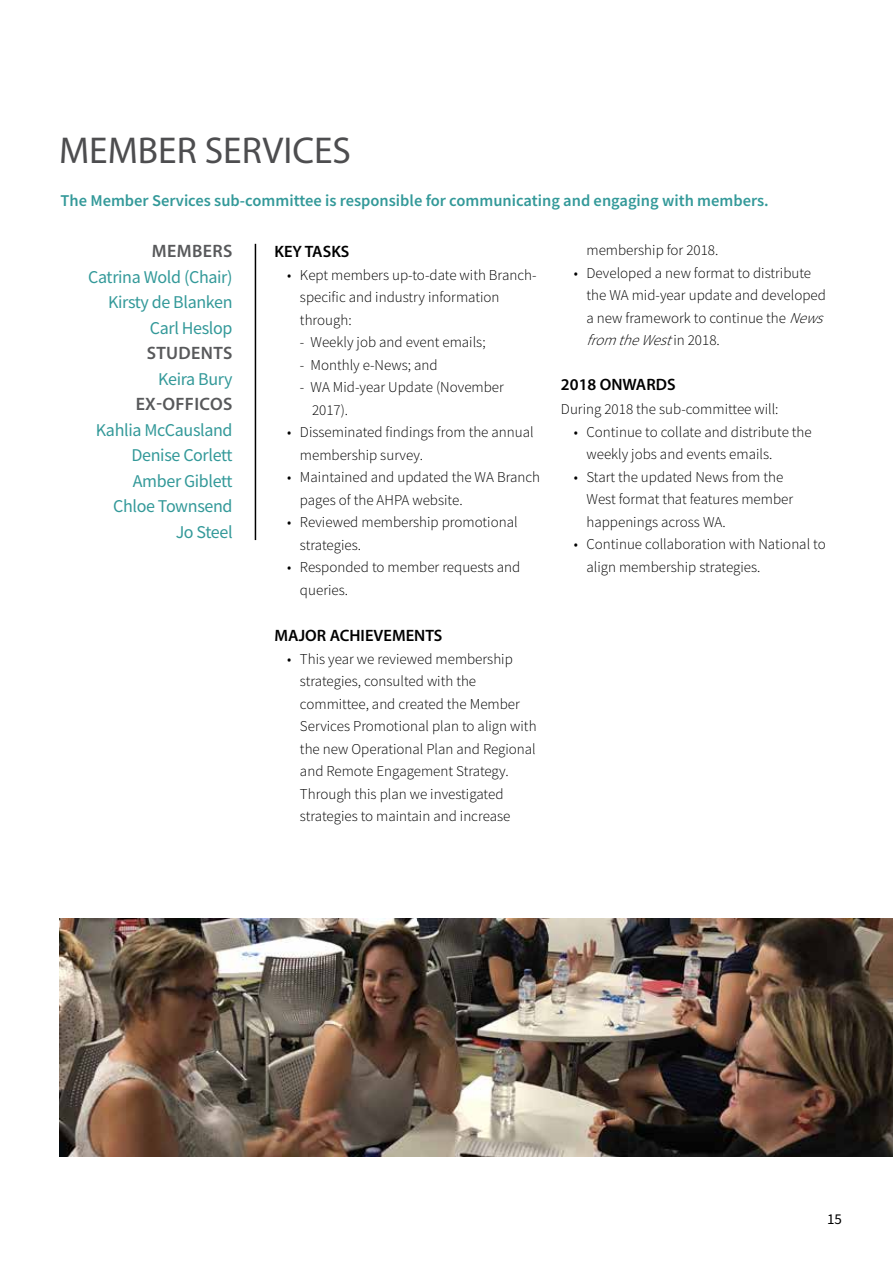
<style>
.page{position:relative;width:893px;height:1263px;background:#fff}
.page>*{position:absolute;margin:0;border:0;box-sizing:border-box;transform-origin:0 0}
.t1{font:37.5px "Myriad Pro";color:#4d4d4f}
.t2{font:18px/25.5px "Source Sans Pro";letter-spacing:-.02em;color:#399;text-align:right}
.t3{font:600 18px "Myriad Pro";letter-spacing:.02em;color:#58595b}
.t4{font:600 16.5px "Source Sans Pro";color:#399}
.t5{font:600 16.5px "Myriad Pro";color:#000}
.t6{font:300 15px/22.5px "Source Sans Pro";color:#000}
.t7{font:15px "Source Sans Pro";color:#000}
.s1{font-style:italic}
</style>
<div class="page">
<hr style="left:255px;top:244px;width:1px;height:296px;background:#000">
<img style="left:60px;top:919px;width:833px;height:238px">
<h1 class="t1" style="left:59px;top:127px;width:293px">MEMBER SERVICES</h1>
<p class="t4" style="left:60px;top:189px;width:710px">The Member Services sub-committee is responsible for communicating and engaging with members.</p>
<p class="t6" style="left:586px;top:239px;width:133px">membership for 2018.</p>
<p class="t6" style="left:586px;top:261px;width:244px;text-indent:-13px">• Developed a new format to distribute the WA mid-year update and developed a new framework to continue the <span class="s1">News fromtheWest</span>i n 2 0 1 8 .</p>
<p class="t5" style="left:561px;top:374px;width:116px">2018 ONWARDS</p>
<p class="t6" style="left:561px;top:398px;width:219px">During 2018 the sub-committee will:</p>
<p class="t6" style="left:586px;top:420px;width:227px;text-indent:-13px">• Continue to collate and distribute the weekly jobs and events emails.</p>
<p class="t6" style="left:586px;top:465px;width:208px;text-indent:-13px">• Start the updated News from the<br>West format that features member happenings across WA.</p>
<p class="t6" style="left:586px;top:533px;width:241px;text-indent:-13px">• Continue collaboration with National to align membership strategies.</p>
<p class="t3" style="left:152px;top:240px;width:82px">MEMBERS</p>
<p class="t2" style="left:88px;top:264px;width:146px">Catrina Wold (Chair)<br>Kirsty de Blanken<br>Carl Heslop</p>
<p class="t3" style="left:147px;top:342px;width:87px">STUDENTS</p>
<p class="t2" style="left:158px;top:366px;width:76px">Keira Bury</p>
<p class="t3" style="left:136px;top:393px;width:98px">EX-OFFICOS</p>
<p class="t2" style="left:96px;top:417px;width:138px">Kahlia McCausland<br>Denise Corlett<br>Amber Giblett<br>Chloe Townsend<br>Jo Steel</p>
<p class="t5" style="left:274px;top:241px;width:77px">KEY TASKS</p>
<p class="t6" style="left:300px;top:264px;width:238px;text-indent:-13px">• Kept members up-to-date with Branch&shy;specific and industry information through:</p>
<p class="t6" style="left:300px;top:331px;width:187px">- Weekly job and event emails;</p>
<p class="t6" style="left:300px;top:354px;width:139px">- Monthly e-News; and</p>
<p class="t6" style="left:312px;top:376px;width:193px;text-indent:-12px">- WA Mid-year Update (November<br>2017).</p>
<p class="t6" style="left:300px;top:421px;width:235px;text-indent:-13px">• Disseminated findings from the annual membership survey.</p>
<p class="t6" style="left:300px;top:466px;width:242px;text-indent:-13px">• Maintained and updated the WA Branch pages of the AHPA website.</p>
<p class="t6" style="left:300px;top:511px;width:219px;text-indent:-13px">• Reviewed membership promotional strategies.</p>
<p class="t6" style="left:300px;top:556px;width:222px;text-indent:-13px">• Responded to member requests and queries.</p>
<p class="t5" style="left:274px;top:625px;width:169px">MAJOR ACHIEVEMENTS</p>
<p class="t6" style="left:300px;top:648px;width:238px;text-indent:-13px">• This year we reviewed membership strategies, consulted with the committee, and created the Member Services Promotional plan to align with the new Operational Plan and Regional and Remote Engagement Strategy.<br>Through this plan we investigated strategies to maintain and increase</p>
<p class="t7" style="left:827px;top:1209px;width:16px">15</p>
</div>
